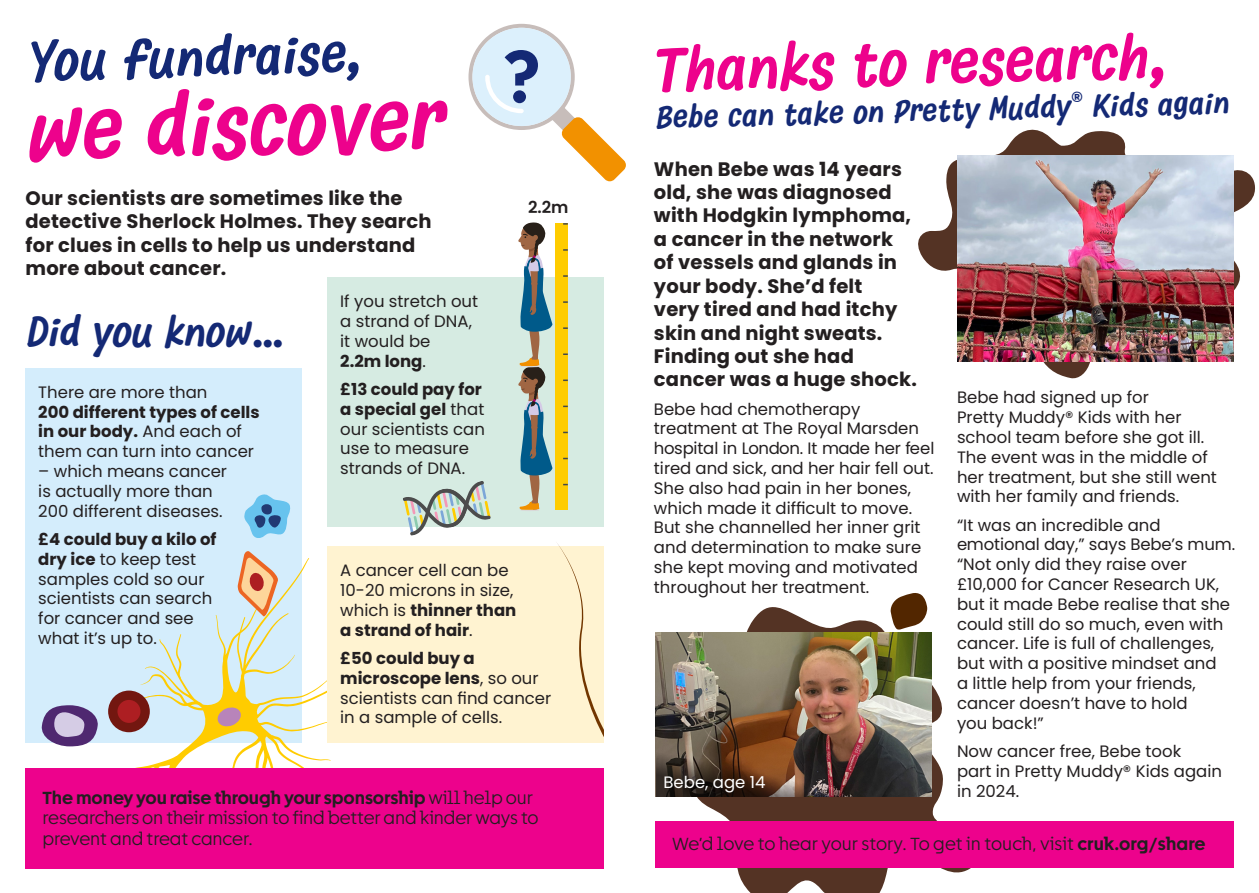
<style>
.page{position:relative;width:1259px;height:893px;background:#fff}
.page>*{position:absolute;margin:0;border:0;box-sizing:border-box;transform-origin:0 0}
.Section_head_main__H2{font:93.9px "Race Marker Display";color:#ed028c}
.Section_head_main__H2-2{font:66.9px "Race Marker Display";color:#ed028c}
.Section_head_main__H2-3{font:58.5px "Race Marker Display";color:#142975}
.Section_head_main__H2-4{font:45px "Race Marker Display";letter-spacing:-.01em;color:#142975}
.Section_head_main__H2-5{font:33.75px "Race Marker Display";color:#142975}
.Sub-lines__P__navy{font:700 19.5px/23.4px "Poppins";letter-spacing:.01em;color:#231f20}
.Quotes_13pt_navy{font:300 17.25px/20.7px "Progress";letter-spacing:-.01em;color:#231f20}
.Body_black_poppins__p{font:16.5px/19.8px "Poppins";color:#231f20}
.t1{font:16.5px "Poppins";color:#fff}
.Body_black_poppins__p-2{font:600 16.5px "Poppins";color:#231f20}
.s1{font-family:"Progress";font-weight:600}
.s2{font-weight:700}
.s3{font-weight:600}
</style>
<div class="page">
<svg style="left:898px;top:593px;width:26px;height:5px"></svg>
<svg style="left:1211px;top:155px;width:44px;height:207px"></svg>
<svg style="left:918px;top:129px;width:293px;height:250px"></svg>
<svg style="left:676px;top:598px;width:310px;height:295px"></svg>
<img style="left:957px;top:155px;width:276px;height:206px">
<img style="left:655px;top:632px;width:276px;height:165px">
<div style="left:655px;top:821px;width:578px;height:46px;background:#ed028c"></div>
<img style="left:656px;top:646px;width:275px;height:151px">
<div style="left:26px;top:368px;width:276px;height:374px;background:#d4edfc"></div>
<svg style="left:468px;top:24px;width:158px;height:157px"></svg>
<svg style="left:244px;top:494px;width:47px;height:44px"></svg>
<svg style="left:40px;top:707px;width:15px;height:37px"></svg>
<svg style="left:55px;top:558px;width:303px;height:210px"></svg>
<svg style="left:245px;top:672px;width:9px;height:3px"></svg>
<svg style="left:216px;top:706px;width:26px;height:22px"></svg>
<div style="left:327px;top:546px;width:277px;height:196px;background:#fff3d1"></div>
<div style="left:108px;top:691px;width:42px;height:41px;background:#731710;border-radius:50%"></div>
<div style="left:117px;top:700px;width:23px;height:23px;background:#ad1e22;border-radius:50%"></div>
<div style="left:26px;top:768px;width:578px;height:100px;background:#ed028c"></div>
<svg style="left:237px;top:551px;width:41px;height:67px"></svg>
<svg style="left:555px;top:543px;width:49px;height:200px"></svg>
<div style="left:327px;top:277px;width:277px;height:249px;background:#d6ebe2"></div>
<svg style="left:518px;top:222px;width:34px;height:289px"></svg>
<div style="left:556px;top:223px;width:12px;height:287px;background:#fc0"></div>
<svg style="left:402px;top:481px;width:90px;height:55px"></svg>
<h2 class="Section_head_main__H2-3" style="left:28px;top:33px;width:337px;rotate:-1deg">You fundraise,</h2>
<h2 class="Section_head_main__H2" style="left:27px;top:85px;width:420px;rotate:-1deg">we discover</h2>
<p class="Sub-lines__P__navy" style="left:26px;top:187px;width:408px">Our scientists are sometimes like the detective Sherlock Holmes. They search for clues in cells to help us understand more about cancer.</p>
<h2 class="Section_head_main__H2-4" style="left:27px;top:311px;width:259px">Did you know<span class="s1">…</span></h2>
<p class="Body_black_poppins__p-2" style="left:528px;top:198px;width:42px">2.2m</p>
<p class="Body_black_poppins__p" style="left:340px;top:292px;width:139px">If you stretch out a strand of DNA, it would be<br><span class="s2">2.2m long</span>.</p>
<p class="Body_black_poppins__p" style="left:340px;top:379px;width:146px"><span class="s2">£13 could pay for a special gel</span> that our scientists can use to measure strands of DNA.</p>
<p class="Body_black_poppins__p" style="left:38px;top:382px;width:223px">There are more than<br><span class="s2">200 different types of cells in our body.</span> And each of them can turn into cancer</p>
<p class="Body_black_poppins__p" style="left:38px;top:461px;width:190px">– which means cancer is actually more than<br>200 different diseases.</p>
<p class="Body_black_poppins__p" style="left:38px;top:529px;width:180px"><span class="s2">£4 could buy a kilo of dry ice</span> to keep test samples cold so our scientists can search for cancer and see what it’s up to.</p>
<p class="Body_black_poppins__p" style="left:340px;top:561px;width:178px">A cancer cell can be<br>10-20 microns in size, which is <span class="s2">thinner than a strand of hair</span>.</p>
<p class="Body_black_poppins__p" style="left:340px;top:648px;width:212px"><span class="s2">£50 could buy a microscope lens</span>, so our scientists can find cancer in a sample of cells.</p>
<p class="Quotes_13pt_navy" style="left:43px;top:785px;width:498px"><span class="s3">The money you raise through your sponsorship</span> will help our researchers on their mission to find better and kinder ways to prevent and treat cancer.</p>
<h2 class="Section_head_main__H2-2" style="left:653px;top:41px;width:516px;rotate:-2deg">Thanks to research,</h2>
<h2 class="Section_head_main__H2-5" style="left:655px;top:104px;width:417px;rotate:-2deg">Bebe can take on Pretty Muddy</h2>
<h2 class="Section_head_main__H2-5" style="left:1091px;top:91px;width:139px;rotate:-2deg">Kids again</h2>
<p class="Sub-lines__P__navy" style="left:654px;top:157px;width:264px">When Bebe was 14 years old, she was diagnosed with Hodgkin lymphoma, a cancer in the network of vessels and glands in your body. She’d felt<br>very tired and had itchy skin and night sweats.<br>Finding out she had cancer was a huge shock.</p>
<p class="Body_black_poppins__p" style="left:654px;top:399px;width:282px">Bebe had chemotherapy treatment at The Royal Marsden hospital in London. It made her feel tired and sick, and her hair fell out.<br>She also had pain in her bones, which made it difficult to move.<br>But she channelled her inner grit and determination to make sure she kept moving and motivated throughout her treatment.</p>
<p class="Body_black_poppins__p" style="left:957px;top:388px;width:261px">Bebe had signed up for<br>Pretty Muddy® Kids with her school team before she got ill.<br>The event was in the middle of her treatment, but she still went with her family and friends.</p>
<p class="Body_black_poppins__p" style="left:957px;top:515px;width:280px">“It was an incredible and emotional day,” says Bebe’s mum. “Not only did they raise over £10,000 for Cancer Research UK, but it made Bebe realise that she could still do so much, even with cancer. Life is full of challenges, but with a positive mindset and<br>a little help from your friends, cancer doesn’t have to hold<br>you back!”</p>
<p class="Body_black_poppins__p" style="left:957px;top:741px;width:266px">Now cancer free, Bebe took<br>part in Pretty Muddy® Kids again in 2024.</p>
<p class="Quotes_13pt_navy" style="left:672px;top:832px;width:535px">We’d love to hear your story. To get in touch, visit <span class="s3">cruk.org/share</span></p>
<p class="t1" style="left:663px;top:773px;width:104px">Bebe, age 14</p>
</div>
